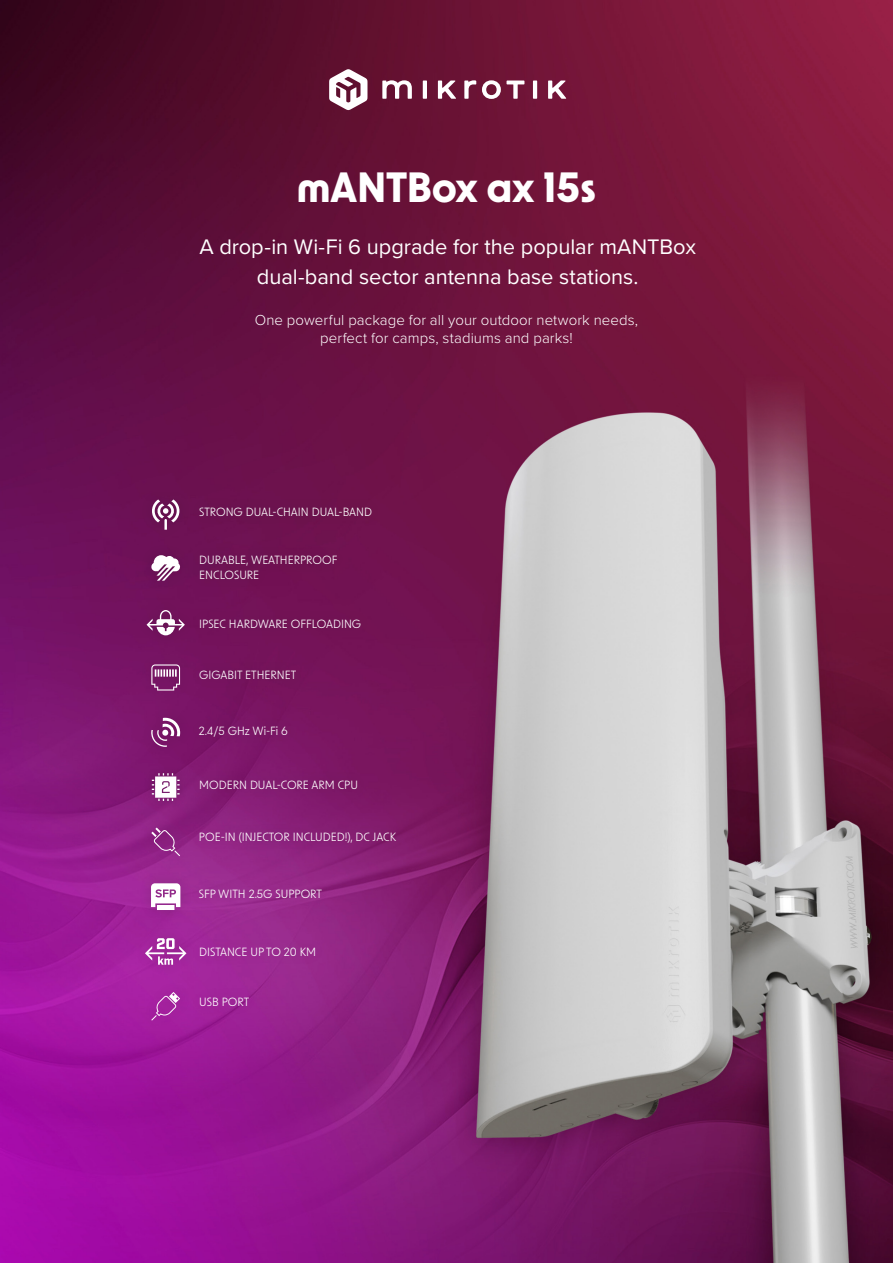
<style>
.page{position:relative;width:893px;height:1263px;background:#fff}
.page>*{position:absolute;margin:0;border:0;box-sizing:border-box;transform-origin:0 0}
.t1{font:700 40.2px "New Order";letter-spacing:-.01em;color:#fff}
.Teksts{font:21.9px/30px "Proxima Nova";color:#fff;text-align:center}
.Teksts-2{font:300 15px/18.6px "Proxima Nova";letter-spacing:.005em;color:#fff;text-align:center}
.Teksts-3{font:11.4px/14.2px "New Order";color:#fff}
</style>
<div class="page">
<img style="left:0;top:0;width:893px;height:1263px">
<svg style="left:382px;top:80px;width:184px;height:19px"></svg>
<svg style="left:329px;top:69px;width:38px;height:41px"></svg>
<div style="left:188px;top:768px;width:181px;height:33px;background:#801a6d"></div>
<div style="left:142px;top:763px;width:47px;height:47px;background:#841c75"></div>
<svg style="left:152px;top:773px;width:28px;height:28px"></svg>
<div style="left:140px;top:488px;width:52px;height:53px;background:#6b1153"></div>
<svg style="left:152px;top:499px;width:28px;height:31px"></svg>
<div style="left:188px;top:495px;width:195px;height:33px;background:#6c124e"></div>
<div style="left:188px;top:543px;width:160px;height:48px;background:#6f1252"></div>
<div style="left:139px;top:543px;width:53px;height:49px;background:#6e1158"></div>
<svg style="left:151px;top:555px;width:29px;height:26px"></svg>
<div style="left:140px;top:816px;width:51px;height:51px;background:#231f20;opacity:.2"></div>
<svg style="left:151px;top:827px;width:29px;height:29px"></svg>
<div style="left:188px;top:820px;width:219px;height:34px;background:#231f20;opacity:.2"></div>
<div style="left:139px;top:871px;width:54px;height:52px;background:#9e2996"></div>
<svg style="left:151px;top:883px;width:29px;height:27px"></svg>
<div style="left:188px;top:876px;width:145px;height:34px;background:#231f20;opacity:.2"></div>
<div style="left:188px;top:607px;width:185px;height:33px;background:#721256"></div>
<div style="left:138px;top:600px;width:56px;height:45px;background:#73125c"></div>
<svg style="left:147px;top:610px;width:38px;height:25px"></svg>
<div style="left:188px;top:658px;width:119px;height:33px;background:#74135c"></div>
<div style="left:139px;top:652px;width:54px;height:51px;background:#781464"></div>
<svg style="left:151px;top:664px;width:29px;height:26px"></svg>
<div style="left:188px;top:984px;width:72px;height:34px;background:#9f2398"></div>
<div style="left:139px;top:979px;width:53px;height:53px;background:#a5219f"></div>
<svg style="left:151px;top:992px;width:29px;height:28px"></svg>
<div style="left:188px;top:714px;width:111px;height:33px;background:#7a1565"></div>
<div style="left:139px;top:706px;width:53px;height:53px;background:#7c156a"></div>
<svg style="left:151px;top:718px;width:29px;height:29px"></svg>
<div style="left:134px;top:926px;width:64px;height:51px;background:#a4259d"></div>
<svg style="left:145px;top:938px;width:41px;height:27px"></svg>
<div style="left:188px;top:935px;width:139px;height:33px;background:#9c2992"></div>
<p class="t1" style="left:297px;top:161px;width:301px">mANTBox ax 15s</p>
<p class="Teksts" style="left:199px;top:231px;width:498px">A drop-in Wi-Fi 6 upgrade for the popular mANTBox dual-band sector antenna base stations.</p>
<p class="Teksts-2" style="left:255px;top:310px;width:385px">One powerful package for all your outdoor network needs, perfect for camps, stadiums and parks!</p>
<p class="Teksts-3" style="left:199px;top:504px;width:174px">STRONG DUAL-CHAIN DUAL-BAND</p>
<p class="Teksts-3" style="left:199px;top:552px;width:140px">DURABLE, WEATHERPROOF<br>ENCLOSURE</p>
<p class="Teksts-3" style="left:199px;top:616px;width:163px">IPSEC HARDWARE OFFLOADING</p>
<p class="Teksts-3" style="left:199px;top:667px;width:99px">GIGABIT ETHERNET</p>
<p class="Teksts-3" style="left:199px;top:723px;width:90px">2.4/5 GHz Wi-Fi 6</p>
<p class="Teksts-3" style="left:199px;top:777px;width:160px">MODERN DUAL-CORE ARM CPU</p>
<p class="Teksts-3" style="left:199px;top:830px;width:199px">POE-IN (INJECTOR INCLUDED!), DC JACK</p>
<p class="Teksts-3" style="left:199px;top:886px;width:125px">SFP WITH 2.5G SUPPORT</p>
<p class="Teksts-3" style="left:199px;top:944px;width:118px">DISTANCE UP TO 20 KM</p>
<p class="Teksts-3" style="left:199px;top:994px;width:51px">USB PORT</p>
</div>
